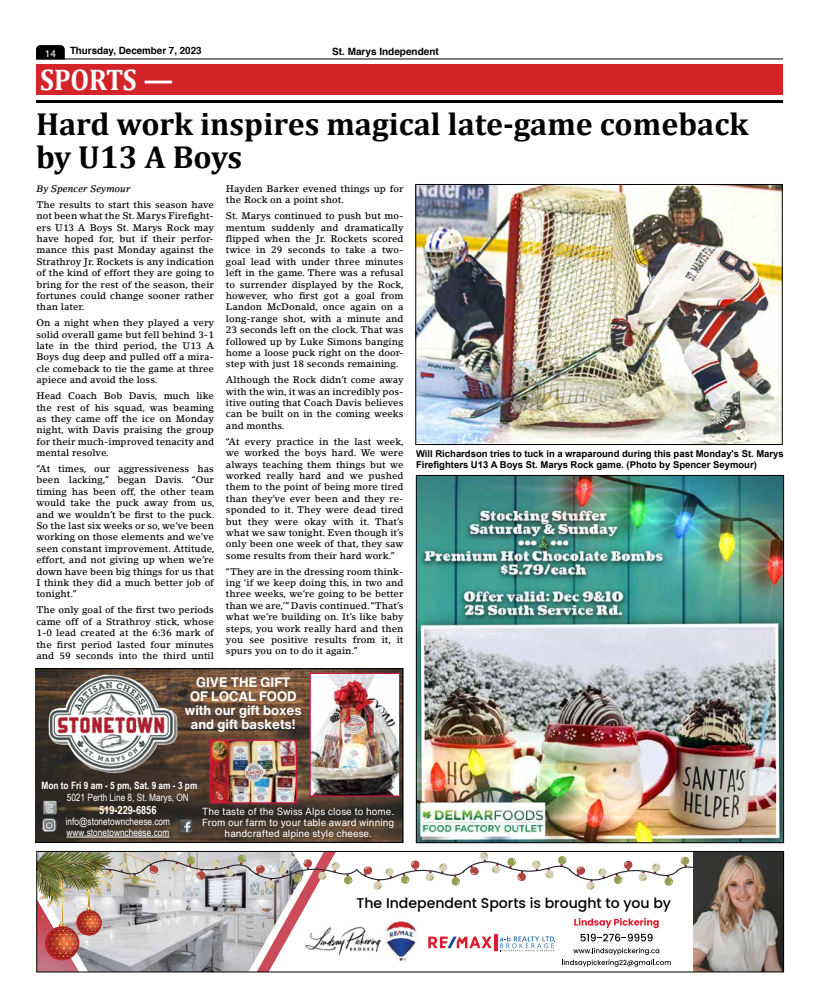
<style>
.page{position:relative;width:819px;height:1008px;background:#fff}
.page>*{position:absolute;margin:0;border:0;box-sizing:border-box;transform-origin:0 0}
.t1{font:700 32px/33px "Cambria";color:#000}
.t2{font:700 30px "Cambria";letter-spacing:-.005em;color:#fff;scale:.9 1}
.t3{font:500 14.1px "Poppins";color:#000}
.t4{font:700 13.5px/14.1px "Helvetica Now Text";color:#fff;text-align:center}
.t5{font:700 11.3px "Arial Narrow";color:#fff}
.t6{font:10.1px/11px "Helvetica Now Text";color:#fff;text-align:center;scale:.95 1}
.t7{font:10.1px/11px "Arial Narrow";color:#fff}
.t8{font:700 10.1px "Arial Narrow";color:#fff}
.t9{font:700 10px "Helvetica";color:#000}
.t10{font:10px "Helvetica";color:#fff}
.t11{font:500 9.5px/11.4px "Lino Letter Std";color:#000;text-align:justify}
.t12{font:700 9.5px/11.4px "Arial";color:#000}
.t13{font:italic 500 9.5px "Lino Letter Std";color:#000}
</style>
<div class="page">
<svg style="left:36px;top:45px;width:29px;height:13px"></svg>
<hr style="left:36px;top:58px;width:747px;height:1px;background:#000">
<div style="left:36px;top:64px;width:747px;height:31px;background:#d3242a"></div>
<hr style="left:36px;top:100px;width:747px;height:3px;background:#000">
<img style="left:38px;top:853px;width:744px;height:117px">
<div style="left:36px;top:851px;width:748px;height:121px;border:1px solid #000"></div>
<img style="left:418px;top:186px;width:363px;height:257px">
<div style="left:416px;top:184px;width:367px;height:261px;border:1px solid #000"></div>
<img style="left:418px;top:477px;width:364px;height:364px">
<div style="left:416px;top:475px;width:368px;height:368px;border:1px solid #000"></div>
<svg style="left:35px;top:668px;width:368px;height:175px;background:#4d3b2d"></svg>
<img style="left:49px;top:675px;width:129px;height:100px">
<hr style="left:67px;top:837px;width:102px;height:1px;background:#fff">
<svg style="left:180px;top:820px;width:12px;height:12px"></svg>
<img style="left:42px;top:818px;width:14px;height:14px">
<img style="left:43px;top:801px;width:14px;height:13px">
<img style="left:312px;top:675px;width:86px;height:120px">
<div style="left:310px;top:673px;width:90px;height:124px;border:1px solid #d11349"></div>
<img style="left:212px;top:742px;width:83px;height:59px">
<div style="left:210px;top:740px;width:87px;height:63px;border:1px solid #d11349"></div>
<p class="t10" style="left:45px;top:46px;width:13px">14</p>
<p class="t9" style="left:70px;top:43px;width:133px">Thursday, December 7, 2023</p>
<p class="t9" style="left:332px;top:44px;width:108px">St. Marys Independent</p>
<h2 class="t2" style="left:40px;top:59px;width:149px">SPORTS —</h2>
<h1 class="t1" style="left:36px;top:107px;width:714px">Hard work inspires magical late-game comeback by U13 A Boys</h1>
<p class="t13" style="left:36px;top:183px;width:96px">By Spencer Seymour</p>
<p class="t11" style="left:36px;top:199px;width:179px">The results to start this season have not been what the St. Marys Firefight&shy;ers U13 A Boys St. Marys Rock may have hoped for, but if their perfor&shy;mance this past Monday against the Strathroy Jr. Rockets is any indication of the kind of effort they are going to bring for the rest of the season, their fortunes could change sooner rather than later.</p>
<p class="t11" style="left:36px;top:317px;width:179px">On a night when they played a very solid overall game but fell behind 3-1 late in the third period, the U13 A Boys dug deep and pulled off a mira&shy;cle comeback to tie the game at three apiece and avoid the loss.</p>
<p class="t11" style="left:36px;top:390px;width:179px">Head Coach Bob Davis, much like the rest of his squad, was beaming as they came off the ice on Monday night, with Davis praising the group for their much-improved tenacity and mental resolve.</p>
<p class="t11" style="left:36px;top:463px;width:180px">“At times, our aggressiveness has been lacking,” began Davis. “Our timing has been off, the other team would take the puck away from us, and we wouldn’t be first to the puck.<br>So the last six weeks or so, we’ve been working on those elements and we’ve seen constant improvement. Attitude, effort, and not giving up when we’re down have been big things for us that I think they did a much better job of tonight.”</p>
<p class="t11" style="left:36px;top:604px;width:179px">The only goal of the first two periods came off of a Strathroy stick, whose 1-0 lead created at the 6:36 mark of the first period lasted four minutes and 59 seconds into the third until</p>
<p class="t11" style="left:226px;top:183px;width:179px">Hayden Barker evened things up for the Rock on a point shot.</p>
<p class="t11" style="left:226px;top:210px;width:180px">St. Marys continued to push but mo&shy;mentum suddenly and dramatically flipped when the Jr. Rockets scored twice in 29 seconds to take a two&shy;goal lead with under three minutes left in the game. There was a refusal to surrender displayed by the Rock, however, who first got a goal from Landon McDonald, once again on a long-range shot, with a minute and 23 seconds left on the clock. That was followed up by Luke Simons banging home a loose puck right on the door&shy;step with just 18 seconds remaining.</p>
<p class="t11" style="left:226px;top:374px;width:179px">Although the Rock didn’t come away with the win, it was an incredibly pos&shy;itive outing that Coach Davis believes can be built on in the coming weeks and months.</p>
<p class="t11" style="left:226px;top:436px;width:180px">“At every practice in the last week, we worked the boys hard. We were always teaching them things but we worked really hard and we pushed them to the point of being more tired than they’ve ever been and they re&shy;sponded to it. They were dead tired but they were okay with it. That’s what we saw tonight. Even though it’s only been one week of that, they saw some results from their hard work.”</p>
<p class="t11" style="left:226px;top:566px;width:179px">“They are in the dressing room think&shy;ing ‘if we keep doing this, in two and three weeks, we’re going to be better than we are,’” Davis continued. “That’s what we’re building on. It’s like baby steps, you work really hard and then you see positive results from it, it spurs you on to do it again.”</p>
<h3 class="t4" style="left:185px;top:674px;width:118px">GIVE THE GIFT<br>OF LOCAL FOOD with our gift boxes and gift baskets!</h3>
<p class="t12" style="left:416px;top:448px;width:369px">Will Richardson tries to tuck in a wraparound during this past Monday's St. Marys<br>Firefighters U13 A Boys St. Marys Rock game. (Photo by Spencer Seymour)</p>
<p class="t8" style="left:42px;top:778px;width:157px">Mon to Fri 9 am - 5 pm, Sat. 9 am - 3 pm</p>
<p class="t7" style="left:67px;top:792px;width:124px">5021 Perth Line 8, St. Marys, ON</p>
<p class="t5" style="left:99px;top:801px;width:59px">519-229-6856</p>
<p class="t7" style="left:66px;top:815px;width:106px">info@stonetowncheese.com www.stonetowncheese.com</p>
<p class="t6" style="left:202px;top:806px;width:204px">The taste of the Swiss Alps close to home.<br>From our farm to your table award winning handcrafted alpine style cheese.</p>
<h3 class="t3" style="left:357px;top:895px;width:316px">The Independent Sports is brought to you by</h3>
</div>
